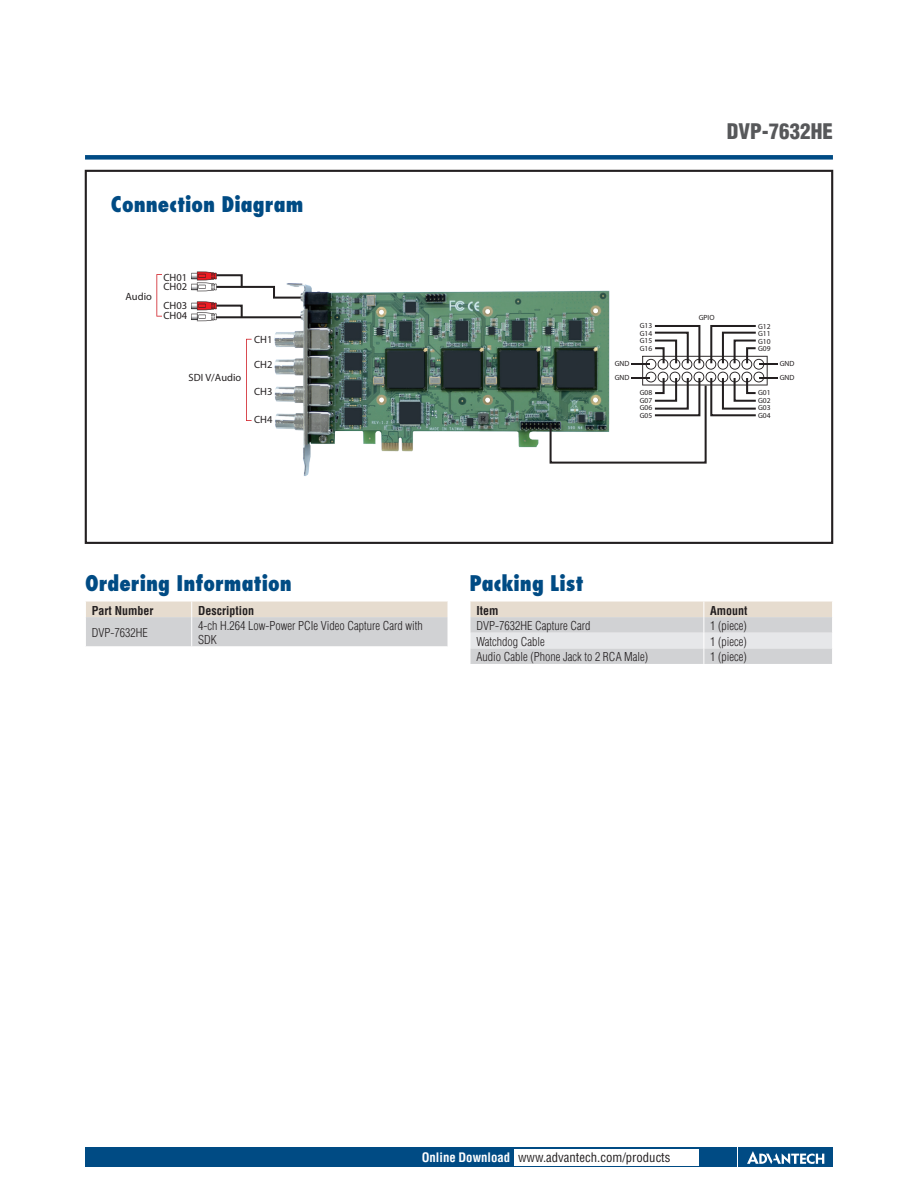
<style>
.page{position:relative;width:918px;height:1188px;background:#fff}
.page>*{position:absolute;margin:0;border:0;box-sizing:border-box;transform-origin:0 0}
.DS_Paragraph_Header{font:800 condensed 21px "Futura";color:#004b84}
.DS_Headline-1P{font:900 condensed 21px "Helvetica";color:#57585a}
.t1{font:condensed 12.75px "Helvetica";color:#231f20}
.DS_Tab-data{font:300 condensed 12px/13.5px "Helvetica";color:#231f20}
.DS_Tab-data_bold{font:700 condensed 12px "Helvetica";color:#231f20}
.t2{font:10.5px/9.8px "Myriad Pro";color:#231f20}
.t3{font:7.5px/7.5px "Myriad Pro";color:#231f20;text-align:justify}
.s1{font-weight:700;color:#fff}
</style>
<div class="page">
<div style="left:85px;top:155px;width:748px;height:5px;background:#004b84"></div>
<div style="left:85px;top:1147px;width:651px;height:20px;background:#004b84"></div>
<div style="left:738px;top:1147px;width:95px;height:20px;background:#004b84"></div>
<svg style="left:747px;top:1151px;width:77px;height:13px"></svg>
<div style="left:514px;top:1149px;width:184px;height:16px;background:#fff"></div>
<div style="left:85px;top:170px;width:748px;height:374px;background:#fff;border:2px solid #231f20"></div>
<svg style="left:86px;top:602px;width:362px;height:44px;background:#d8d5d2"></svg>
<svg style="left:470px;top:602px;width:362px;height:62px;background:#dbdad8"></svg>
<img style="left:274px;top:284px;width:336px;height:192px">
<svg style="left:156px;top:274px;width:6px;height:43px"></svg>
<svg style="left:246px;top:339px;width:6px;height:82px"></svg>
<svg style="left:191px;top:272px;width:112px;height:49px"></svg>
<svg style="left:549px;top:324px;width:229px;height:141px"></svg>
<h1 class="DS_Paragraph_Header" style="left:111px;top:191px;width:194px">Connection Diagram</h1>
<p class="t2" style="left:126px;top:292px;width:28px">Audio</p>
<p class="t2" style="left:163px;top:272px;width:25px">CH01<br>CH02</p>
<p class="t2" style="left:163px;top:301px;width:25px">CH03<br>CH04</p>
<p class="t2" style="left:189px;top:372px;width:54px">SDI V/Audio</p>
<p class="t2" style="left:254px;top:334px;width:20px">CH1</p>
<p class="t2" style="left:254px;top:360px;width:20px">CH2</p>
<p class="t2" style="left:254px;top:386px;width:20px">CH3</p>
<p class="t2" style="left:254px;top:415px;width:20px">CH4</p>
<p class="DS_Headline-1P" style="left:727px;top:119px;width:108px">DVP-7632HE</p>
<p class="t3" style="left:640px;top:322px;width:14px">G13<br>G14<br>G15<br>G16</p>
<p class="t3" style="left:699px;top:314px;width:17px">GPIO</p>
<p class="t3" style="left:758px;top:322px;width:14px">G12<br>G11<br>G10<br>G09</p>
<p class="t3" style="left:615px;top:360px;width:16px">GND</p>
<p class="t3" style="left:780px;top:360px;width:16px">GND</p>
<p class="t3" style="left:615px;top:373px;width:16px">GND</p>
<p class="t3" style="left:780px;top:373px;width:16px">GND</p>
<p class="t3" style="left:640px;top:389px;width:14px">G08<br>G07<br>G06<br>G05</p>
<p class="t3" style="left:758px;top:389px;width:14px">G01<br>G02<br>G03<br>G04</p>
<p class="DS_Paragraph_Header" style="left:85px;top:570px;width:208px">Ordering Information</p>
<p class="DS_Tab-data_bold" style="left:92px;top:603px;width:63px">Part Number</p>
<p class="DS_Tab-data_bold" style="left:198px;top:603px;width:57px">Description</p>
<p class="DS_Tab-data" style="left:92px;top:626px;width:57px">DVP-7632HE</p>
<p class="DS_Tab-data" style="left:198px;top:619px;width:226px">4-ch H.264 Low-Power PCIe Video Capture Card with<br>SDK</p>
<p class="DS_Paragraph_Header" style="left:470px;top:570px;width:116px">Packing List</p>
<p class="DS_Tab-data_bold" style="left:476px;top:603px;width:24px">Item</p>
<p class="DS_Tab-data_bold" style="left:710px;top:603px;width:39px">Amount</p>
<p class="DS_Tab-data" style="left:476px;top:619px;width:115px">DVP-7632HE Capture Card</p>
<p class="DS_Tab-data" style="left:710px;top:619px;width:38px">1 (piece)</p>
<p class="DS_Tab-data" style="left:476px;top:635px;width:70px">Watchdog Cable</p>
<p class="DS_Tab-data" style="left:710px;top:635px;width:38px">1 (piece)</p>
<p class="DS_Tab-data" style="left:476px;top:650px;width:173px">Audio Cable (Phone Jack to 2 RCA Male)</p>
<p class="DS_Tab-data" style="left:710px;top:650px;width:38px">1 (piece)</p>
<p class="t1" style="left:422px;top:1150px;width:250px"><span class="s1">Online Download</span> www.advantech.com/products</p>
</div>
